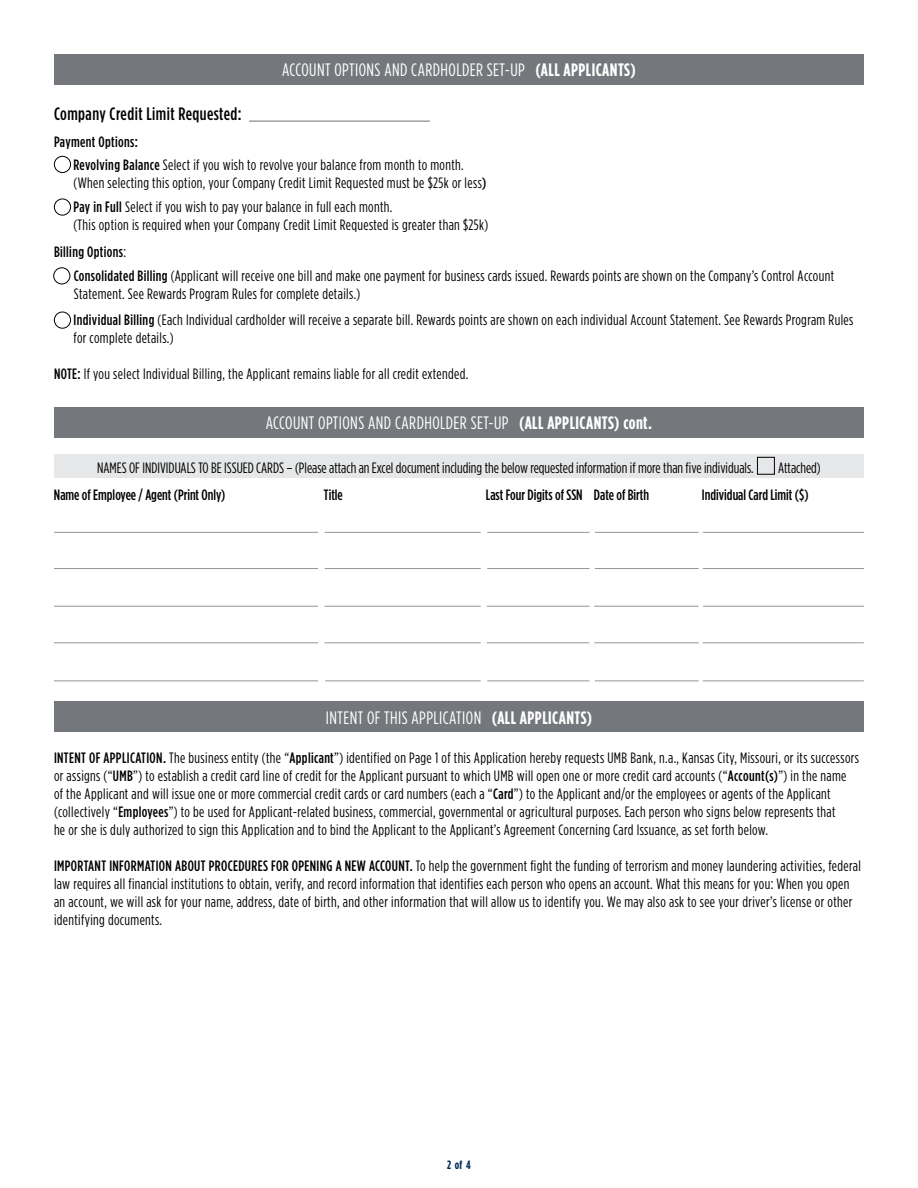
<style>
.page{position:relative;width:918px;height:1188px;background:#fff}
.page>*{position:absolute;margin:0;border:0;box-sizing:border-box;transform-origin:0 0}
.t1{font:18px "Gotham Condensed";letter-spacing:.025em;color:#fff}
.t2{font:500 18px "Gotham Condensed";letter-spacing:.025em;color:#000}
.t3{font:15px/18px "Gotham Condensed";letter-spacing:.025em;color:#000}
.t4{font:15px "Gotham Condensed";color:#000}
.t5{font:500 15px "Gotham Condensed";color:#000}
.t6{font:500 15px "Gotham Condensed";letter-spacing:.025em;color:#000}
.t7{font:700 12px "Gotham Condensed";color:#002856}
.s1{font-weight:700}
.s2{font-weight:500}
</style>
<div class="page">
<div style="left:54px;top:454px;width:810px;height:24px;background:#e6e7e8"></div>
<div style="left:54px;top:407px;width:810px;height:30px;background:#74777b"></div>
<hr style="left:54px;top:532px;width:264px;height:1px;background:#939598">
<hr style="left:325px;top:532px;width:156px;height:1px;background:#939598">
<hr style="left:487px;top:532px;width:102px;height:1px;background:#939598">
<hr style="left:595px;top:532px;width:104px;height:1px;background:#939598">
<hr style="left:703px;top:532px;width:161px;height:1px;background:#939598">
<hr style="left:54px;top:568px;width:264px;height:1px;background:#939598">
<hr style="left:325px;top:568px;width:156px;height:1px;background:#939598">
<hr style="left:487px;top:568px;width:102px;height:1px;background:#939598">
<hr style="left:595px;top:568px;width:104px;height:1px;background:#939598">
<hr style="left:703px;top:568px;width:161px;height:1px;background:#939598">
<hr style="left:54px;top:606px;width:264px;height:1px;background:#939598">
<hr style="left:54px;top:642px;width:264px;height:1px;background:#939598">
<hr style="left:324px;top:606px;width:157px;height:1px;background:#939598">
<hr style="left:324px;top:642px;width:157px;height:1px;background:#939598">
<hr style="left:487px;top:606px;width:102px;height:1px;background:#939598">
<hr style="left:487px;top:642px;width:102px;height:1px;background:#939598">
<hr style="left:594px;top:606px;width:105px;height:1px;background:#939598">
<hr style="left:594px;top:642px;width:105px;height:1px;background:#939598">
<hr style="left:703px;top:606px;width:161px;height:1px;background:#939598">
<hr style="left:703px;top:642px;width:161px;height:1px;background:#939598">
<hr style="left:54px;top:681px;width:264px;height:1px;background:#939598">
<hr style="left:325px;top:681px;width:156px;height:1px;background:#939598">
<hr style="left:487px;top:681px;width:102px;height:1px;background:#939598">
<hr style="left:595px;top:681px;width:104px;height:1px;background:#939598">
<hr style="left:703px;top:681px;width:161px;height:1px;background:#939598">
<div style="left:54px;top:54px;width:810px;height:30px;background:#74777b"></div>
<div style="left:53px;top:267px;width:17px;height:17px;border:1px solid #000;border-radius:50%"></div>
<div style="left:54px;top:312px;width:17px;height:17px;border:1px solid #000;border-radius:50%"></div>
<div style="left:54px;top:156px;width:17px;height:17px;border:1px solid #000;border-radius:50%"></div>
<div style="left:54px;top:199px;width:17px;height:17px;border:1px solid #000;border-radius:50%"></div>
<hr style="left:249px;top:121px;width:181px;height:1px;background:#939598">
<div style="left:54px;top:702px;width:810px;height:30px;background:#74777b"></div>
<div style="left:757px;top:457px;width:18px;height:18px;border:1px solid #000"></div>
<p class="t2" style="left:54px;top:103px;width:189px">Company Credit Limit Requested:</p>
<p class="t6" style="left:54px;top:133px;width:85px">Payment Options:</p>
<p class="t1" style="left:282px;top:59px;width:355px">ACCOUNT OPTIONS AND CARDHOLDER SET-UP <span class="s1">(ALL APPLICANTS)</span></p>
<p class="t3" style="left:74px;top:156px;width:414px"><span class="s2">Revolving Balance</span> Select if you wish to revolve your balance from month to month. (When selecting this option, your Company Credit Limit Requested must be $25k or less<span class="s2">)</span></p>
<p class="t3" style="left:74px;top:198px;width:416px"><span class="s2">Pay in Full</span> Select if you wish to pay your balance in full each month.<br>(This option is required when your Company Credit Limit Requested is greater than $25k)</p>
<p class="t3" style="left:74px;top:240px;width:762px;line-height:24px;text-indent:-20px"><span class="s2">Billing Options</span>:<br><span class="s2">Consolidated Billing</span> (Applicant will receive one bill and make one payment for business cards issued. Rewards points are shown on the Company’s Control Account</p>
<p class="t3" style="left:74px;top:281px;width:781px;line-height:25.5px">Statement. See Rewards Program Rules for complete details.)<br><span class="s2">Individual Billing</span> (Each Individual cardholder will receive a separate bill. Rewards points are shown on each individual Account Statement. See Rewards Program Rules</p>
<p class="t3" style="left:74px;top:328px;width:102px">for complete details.)</p>
<p class="t3" style="left:54px;top:364px;width:416px"><span class="s2">NOTE:</span> If you select Individual Billing, the Applicant remains liable for all credit extended.</p>
<p class="t1" style="left:266px;top:413px;width:388px">ACCOUNT OPTIONS AND CARDHOLDER SET-UP <span class="s1">(ALL APPLICANTS) cont.</span></p>
<p class="t4" style="left:97px;top:459px;width:658px">NAMES OF INDIVIDUALS TO BE ISSUED CARDS – (Please attach an Excel document including the below requested information if more than five individuals.</p>
<p class="t4" style="left:778px;top:459px;width:44px">Attached)</p>
<p class="t5" style="left:54px;top:486px;width:173px">Name of Employee / Agent (Print Only)</p>
<p class="t5" style="left:324px;top:486px;width:20px">Title</p>
<p class="t5" style="left:486px;top:486px;width:165px">Last Four Digits of SSN Date of Birth</p>
<p class="t5" style="left:702px;top:486px;width:108px">Individual Card Limit ($)</p>
<p class="t1" style="left:326px;top:707px;width:268px">INTENT OF THIS APPLICATION <span class="s1">(ALL APPLICANTS)</span></p>
<p class="t3" style="left:54px;top:749px;width:806px"><span class="s2">INTENT OF APPLICATION.</span> The business entity (the “<span class="s2">Applicant</span>”) identified on Page 1 of this Application hereby requests UMB Bank, n.a., Kansas City, Missouri, or its successors or assigns (“<span class="s2">UMB</span>”) to establish a credit card line of credit for the Applicant pursuant to which UMB will open one or more credit card accounts (“<span class="s2">Account(s)</span>”) in the name of the Applicant and will issue one or more commercial credit cards or card numbers (each a “<span class="s2">Card</span>”) to the Applicant and/or the employees or agents of the Applicant (collectively “<span class="s2">Employees</span>”) to be used for Applicant-related business, commercial, governmental or agricultural purposes. Each person who signs below represents that<br>he or she is duly authorized to sign this Application and to bind the Applicant to the Applicant’s Agreement Concerning Card Issuance, as set forth below.</p>
<p class="t3" style="left:54px;top:857px;width:808px"><span class="s2">IMPORTANT INFORMATION ABOUT PROCEDURES FOR OPENING A NEW ACCOUNT.</span> To help the government fight the funding of terrorism and money laundering activities, federal law requires all financial institutions to obtain, verify, and record information that identifies each person who opens an account. What this means for you: When you open an account, we will ask for your name, address, date of birth, and other information that will allow us to identify you. We may also ask to see your driver’s license or other identifying documents.</p>
<p class="t7" style="left:447px;top:1158px;width:25px">2 of 4</p>
</div>
